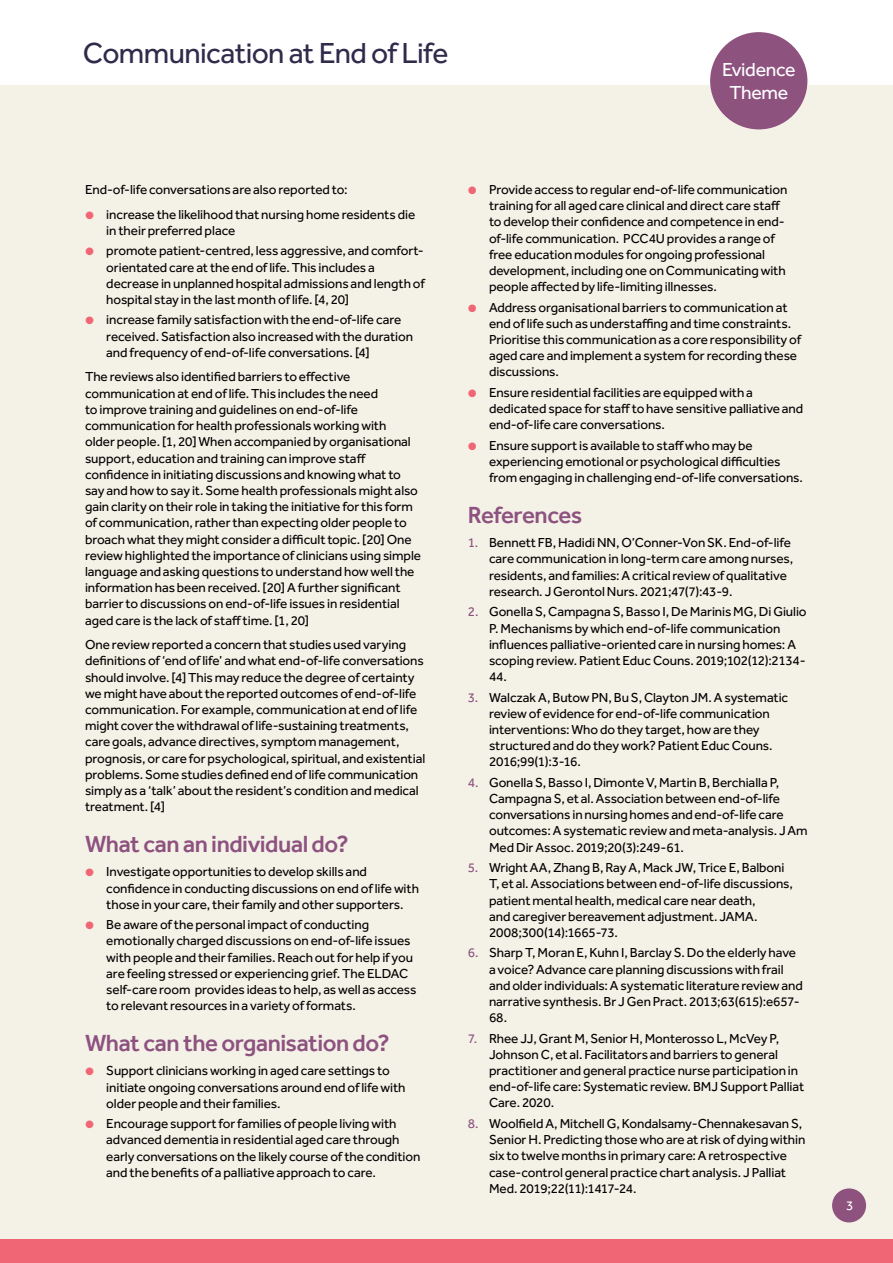
<style>
.page{position:relative;width:893px;height:1263px;background:#fff}
.page>*{position:absolute;margin:0;border:0;box-sizing:border-box;transform-origin:0 0}
.t1{font:30px "Effra";letter-spacing:-.02em;color:#302a4b}
.Sub_Heading__H2{font:500 24px "Effra";letter-spacing:-.02em;color:#8d527f}
.t2{font:19.5px/22.5px "Effra";letter-spacing:-.015em;color:#fff;text-align:center}
.Paragraph__P{font:13.5px/16.2px "Effra";letter-spacing:-.005em;color:#000}
.t3{font:13.5px "Effra";color:#fff}
.s1{color:#f16674}
.s2{color:#8d527f}
</style>
<div class="page">
<div style="left:0;top:85px;width:893px;height:1178px;background:#f4f1e6"></div>
<div style="left:0;top:1239px;width:893px;height:24px;background:#f16674"></div>
<div style="left:710px;top:32px;width:97px;height:97px;background:#8e527f;border-radius:50%"></div>
<div style="left:832px;top:1188px;width:34px;height:34px;background:#8e527f;border-radius:50%"></div>
<h1 class="t1" style="left:83px;top:35px;width:367px">Communication at End of Life</h1>
<h3 class="t2" style="left:722px;top:58px;width:75px">Evidence<br>Theme</h3>
<p class="Paragraph__P" style="left:85px;top:181px;width:264px">End-of-life conversations are also reported to:</p>
<p class="Paragraph__P" style="left:106px;top:206px;width:311px;text-indent:-21px"><span class="s1">●</span> increase the likelihood that nursing home residents die in their preferred place</p>
<p class="Paragraph__P" style="left:106px;top:243px;width:320px;text-indent:-21px"><span class="s1">●</span> promote patient-centred, less aggressive, and comfort&shy;orientated care at the end of life. This includes a decrease in unplanned hospital admissions and length of hospital stay in the last month of life. [4, 20]</p>
<p class="Paragraph__P" style="left:106px;top:312px;width:308px;text-indent:-21px"><span class="s1">●</span> increase family satisfaction with the end-of-life care received. Satisfaction also increased with the duration and frequency of end-of-life conversations. [4]</p>
<p class="Paragraph__P" style="left:85px;top:369px;width:338px">The reviews also identified barriers to effective communication at end of life. This includes the need<br>to improve training and guidelines on end-of-life communication for health professionals working with<br>older people. [1, 20] When accompanied by organisational support, education and training can improve staff confidence in initiating discussions and knowing what to say and how to say it. Some health professionals might also gain clarity on their role in taking the initiative for this form of communication, rather than expecting older people to broach what they might consider a difficult topic. [20] One review highlighted the importance of clinicians using simple language and asking questions to understand how well the information has been received. [20] A further significant barrier to discussions on end-of-life issues in residential aged care is the lack of staff time. [1, 20]</p>
<p class="Paragraph__P" style="left:85px;top:636px;width:342px">One review reported a concern that studies used varying definitions of ‘end of life’ and what end-of-life conversations should involve. [4] This may reduce the degree of certainty we might have about the reported outcomes of end-of-life communication. For example, communication at end of life might cover the withdrawal of life-sustaining treatments, care goals, advance directives, symptom management, prognosis, or care for psychological, spiritual, and existential problems. Some studies defined end of life communication simply as a ‘talk’ about the resident’s condition and medical treatment. [4]</p>
<h2 class="Sub_Heading__H2" style="left:85px;top:829px;width:265px">What can an individual do?</h2>
<p class="Paragraph__P" style="left:106px;top:864px;width:314px;text-indent:-21px"><span class="s1">●</span> Investigate opportunities to develop skills and confidence in conducting discussions on end of life with those in your care, their family and other supporters.</p>
<p class="Paragraph__P" style="left:106px;top:916px;width:312px;text-indent:-21px"><span class="s1">●</span> Be aware of the personal impact of conducting emotionally charged discussions on end-of-life issues with people and their families. Reach out for help if you are feeling stressed or experiencing grief. The ELDAC self-care room provides ideas to help, as well as access to relevant resources in a variety of formats.</p>
<h2 class="Sub_Heading__H2" style="left:85px;top:1028px;width:306px">What can the organisation do?</h2>
<p class="Paragraph__P" style="left:106px;top:1063px;width:301px;text-indent:-21px"><span class="s1">●</span> Support clinicians working in aged care settings to initiate ongoing conversations around end of life with older people and their families.</p>
<p class="Paragraph__P" style="left:106px;top:1115px;width:316px;text-indent:-21px"><span class="s1">●</span> Encourage support for families of people living with advanced dementia in residential aged care through early conversations on the likely course of the condition and the benefits of a palliative approach to care.</p>
<p class="Paragraph__P" style="left:489px;top:181px;width:300px;text-indent:-21px"><span class="s1">●</span> Provide access to regular end-of-life communication training for all aged care clinical and direct care staff to develop their confidence and competence in end&shy;of-life communication. PCC4U provides a range of free education modules for ongoing professional development, including one on Communicating with people affected by life-limiting illnesses.</p>
<p class="Paragraph__P" style="left:489px;top:299px;width:314px;text-indent:-21px"><span class="s1">●</span> Address organisational barriers to communication at end of life such as understaffing and time constraints.<br>Prioritise this communication as a core responsibility of aged care and implement a system for recording these discussions.</p>
<p class="Paragraph__P" style="left:489px;top:384px;width:316px;text-indent:-21px"><span class="s1">●</span> Ensure residential facilities are equipped with a dedicated space for staff to have sensitive palliative and end-of-life care conversations.</p>
<p class="Paragraph__P" style="left:489px;top:437px;width:315px;text-indent:-21px"><span class="s1">●</span> Ensure support is available to staff who may be experiencing emotional or psychological difficulties from engaging in challenging end-of-life conversations.</p>
<h2 class="Sub_Heading__H2" style="left:468px;top:500px;width:116px">References</h2>
<p class="Paragraph__P" style="left:489px;top:534px;width:306px;text-indent:-21px"><span class="s2">1.</span> Bennett FB, Hadidi NN, O’Conner-Von SK. End-of-life care communication in long-term care among nurses, residents, and families: A critical review of qualitative research. J Gerontol Nurs. 2021;47(7):43-9.</p>
<p class="Paragraph__P" style="left:489px;top:604px;width:319px;text-indent:-21px"><span class="s2">2.</span> Gonella S, Campagna S, Basso I, De Marinis MG, Di Giulio P. Mechanisms by which end-of-life communication influences palliative-oriented care in nursing homes: A scoping review. Patient Educ Couns. 2019;102(12):2134- 44.</p>
<p class="Paragraph__P" style="left:489px;top:689px;width:301px;text-indent:-21px"><span class="s2">3.</span> Walczak A, Butow PN, Bu S, Clayton JM. A systematic review of evidence for end-of-life communication interventions: Who do they target, how are they structured and do they work? Patient Educ Couns.<br>2016;99(1):3-16.</p>
<p class="Paragraph__P" style="left:489px;top:774px;width:320px;text-indent:-21px"><span class="s2">4.</span> Gonella S, Basso I, Dimonte V, Martin B, Berchialla P, Campagna S, et al. Association between end-of-life conversations in nursing homes and end-of-life care outcomes: A systematic review and meta-analysis. J Am Med Dir Assoc. 2019;20(3):249-61.</p>
<p class="Paragraph__P" style="left:489px;top:859px;width:305px;text-indent:-21px"><span class="s2">5.</span> Wright AA, Zhang B, Ray A, Mack JW, Trice E, Balboni T, et al. Associations between end-of-life discussions, patient mental health, medical care near death,<br>and caregiver bereavement adjustment. JAMA.<br>2008;300(14):1665-73.</p>
<p class="Paragraph__P" style="left:489px;top:945px;width:315px;text-indent:-21px"><span class="s2">6.</span> Sharp T, Moran E, Kuhn I, Barclay S. Do the elderly have a voice? Advance care planning discussions with frail and older individuals: A systematic literature review and narrative synthesis. Br J Gen Pract. 2013;63(615):e657- 68.</p>
<p class="Paragraph__P" style="left:489px;top:1030px;width:317px;text-indent:-21px"><span class="s2">7.</span> Rhee JJ, Grant M, Senior H, Monterosso L, McVey P, Johnson C, et al. Facilitators and barriers to general practitioner and general practice nurse participation in end-of-life care: Systematic review. BMJ Support Palliat Care. 2020.</p>
<p class="Paragraph__P" style="left:489px;top:1115px;width:318px;text-indent:-21px"><span class="s2">8.</span> Woolfield A, Mitchell G, Kondalsamy-Chennakesavan S, Senior H. Predicting those who are at risk of dying within six to twelve months in primary care: A retrospective case-control general practice chart analysis. J Palliat Med. 2019;22(11):1417-24.</p>
<p class="t3" style="left:846px;top:1198px;width:9px">3</p>
</div>
